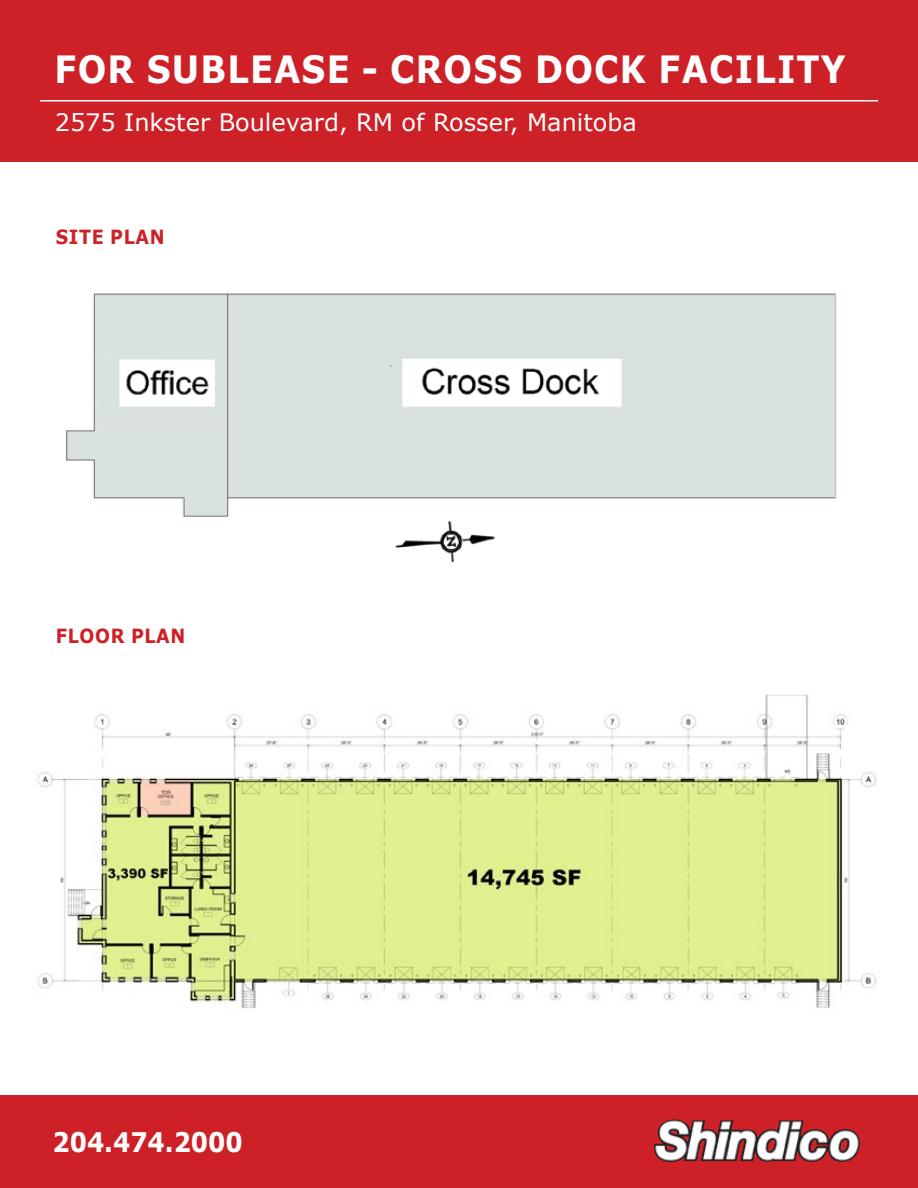
<style>
.page{position:relative;width:918px;height:1188px;background:#fff}
.page>*{position:absolute;margin:0;border:0;box-sizing:border-box;transform-origin:0 0}
.t1{font:700 37.5px "Verdana";letter-spacing:.035em;color:#fff;scale:.9 1}
.t2{font:700 27px "Verdana";color:#fff;scale:.9 1}
.t3{font:24px "Verdana";color:#fff}
.t4{font:700 19.5px "Verdana";letter-spacing:.035em;color:#cd2027;scale:.9 1}
</style>
<div class="page">
<div style="left:0;top:0;width:918px;height:162px;background:#cd2027"></div>
<div style="left:0;top:1096px;width:918px;height:92px;background:#cd2027"></div>
<hr style="left:40px;top:100px;width:838px;height:1px;background:#fff">
<img style="left:654px;top:1120px;width:206px;height:42px">
<img style="left:37px;top:694px;width:840px;height:314px">
<img style="left:66px;top:293px;width:771px;height:270px">
<h1 class="t1" style="left:55px;top:42px;width:881px">FOR SUBLEASE - CROSS DOCK FACILITY</h1>
<p class="t3" style="left:55px;top:106px;width:584px">2575 Inkster Boulevard, RM of Rosser, Manitoba</p>
<p class="t4" style="left:56px;top:224px;width:122px">SITE PLAN</p>
<p class="t4" style="left:56px;top:622px;width:145px">FLOOR PLAN</p>
<p class="t2" style="left:52px;top:1123px;width:213px">204.474.2000</p>
</div>
